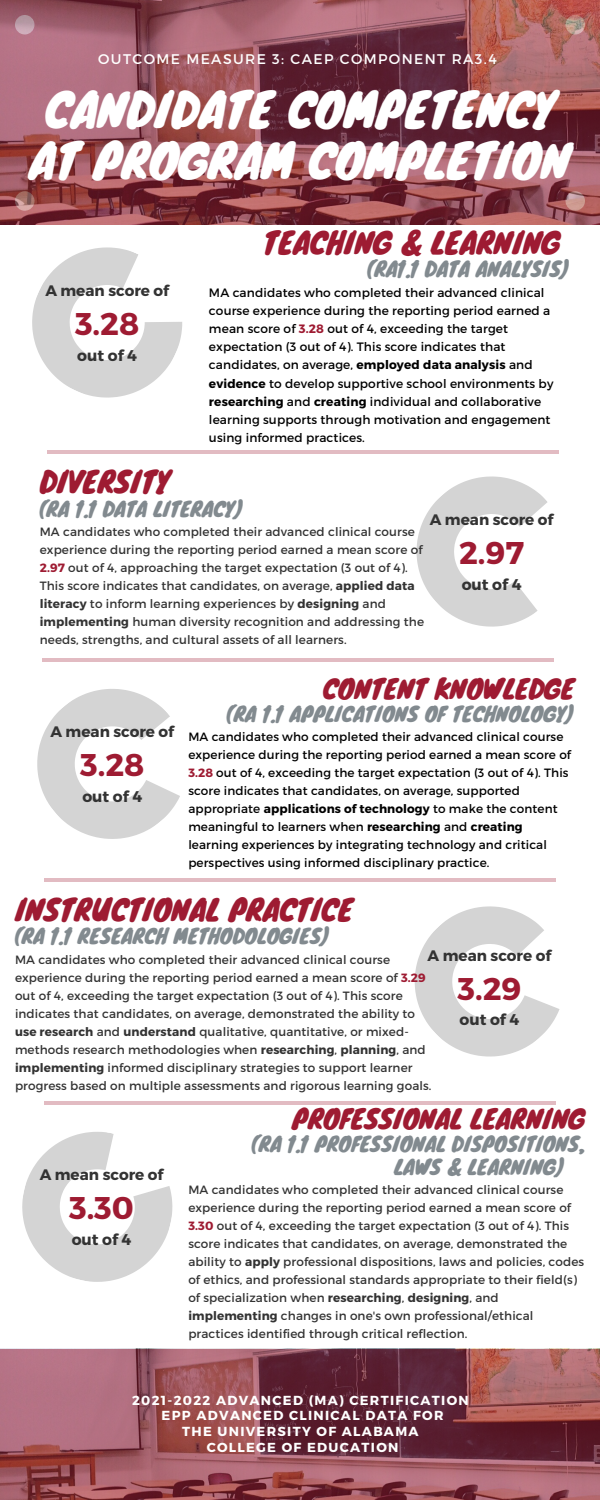
<style>
.page{position:relative;width:600px;height:1500px;background:#fff}
.page>*{position:absolute;margin:0;border:0;box-sizing:border-box;transform-origin:0 0}
.t1{font:46.5px/51px "Knewave";color:#fff;text-align:center}
.t2{font:700 31.4px "Montserrat";color:#9e1b32}
.t3{font:29.3px "Knewave";color:#9e1b32}
.t4{font:29px "Knewave";color:#9e1b32}
.t5{font:26px "Knewave";color:#9e1b32}
.t6{font:20.2px "Knewave";color:#828a8f}
.t7{font:20px/22.5px "Knewave";color:#828a8f}
.t8{font:700 15.5px "Montserrat";color:#333}
.t9{font:700 15.2px "Montserrat";color:#333}
.t10{font:14px "Montserrat";letter-spacing:.1em;color:#fff}
.t11{font:700 13.1px/15.8px "Montserrat";letter-spacing:.1em;color:#fff;text-align:center}
.t12{font:12.1px/18.2px "Montserrat";letter-spacing:.01em;color:#000}
.t13{font:12px/18px "Montserrat";letter-spacing:.01em;color:#333}
.t14{font:12px/18px "Montserrat";letter-spacing:.01em;color:#000}
.s1{font-weight:700;color:#9e1b32}
.s2{font-weight:700}
</style>
<div class="page">
<hr style="left:47px;top:450px;width:511px;height:4px;background:#e2bbc2">
<hr style="left:42px;top:658px;width:511px;height:4px;background:#e2bbc2">
<hr style="left:44px;top:878px;width:512px;height:4px;background:#e2bbc2">
<hr style="left:44px;top:1101px;width:512px;height:4px;background:#e2bbc2">
<svg style="left:415px;top:906px;width:145px;height:151px"></svg>
<svg style="left:37px;top:689px;width:143px;height:150px"></svg>
<img style="left:0;top:0;width:600px;height:225px">
<svg style="left:32px;top:247px;width:150px;height:151px"></svg>
<svg style="left:22px;top:1132px;width:150px;height:150px"></svg>
<svg style="left:417px;top:476px;width:130px;height:151px"></svg>
<img style="left:0;top:1348px;width:599px;height:152px">
<p class="t10" style="left:98px;top:50px;width:400px">OUTCOME MEASURE 3: CAEP COMPONENT RA3.4</p>
<h1 class="t1" style="left:30px;top:82px;width:542px">CANDIDATE COMPETENCY<br>AT PROGRAM COMPLETION</h1>
<p class="t9" style="left:45px;top:281px;width:125px">A mean score of</p>
<h2 class="t2" style="left:75px;top:303px;width:66px">3.28</h2>
<p class="t8" style="left:77px;top:345px;width:61px">out of 4</p>
<h3 class="t3" style="left:263px;top:218px;width:299px">TEACHING &amp; LEARNING</h3>
<h3 class="t6" style="left:368px;top:253px;width:203px">(RA1.1 DATA ANALYSIS)</h3>
<p class="t12" style="left:209px;top:283px;width:346px">MA candidates who completed their advanced clinical course experience during the reporting period earned a mean score of <span class="s1">3.28</span> out of 4, exceeding the target expectation (3 out of 4). This score indicates that candidates, on average, <span class="s2">employed data analysis</span> and <span class="s2">evidence</span> to develop supportive school environments by <span class="s2">researching</span> and <span class="s2">creating</span> individual and collaborative learning supports through motivation and engagement using informed practices.</p>
<h3 class="t4" style="left:40px;top:459px;width:132px">DIVERSITY</h3>
<h3 class="t7" style="left:40px;top:497px;width:205px">(RA 1.1 DATA LITERACY)</h3>
<p class="t13" style="left:40px;top:522px;width:386px">MA candidates who completed their advanced clinical course experience during the reporting period earned a mean score of <span class="s1">2.97</span> out of 4, approaching the target expectation (3 out of 4).<br>This score indicates that candidates, on average, <span class="s2">applied data literacy</span> to inform learning experiences by <span class="s2">designing</span> and <span class="s2">implementing</span> human diversity recognition and addressing the needs, strengths, and cultural assets of all learners.</p>
<p class="t9" style="left:430px;top:510px;width:125px">A mean score of</p>
<h2 class="t2" style="left:459px;top:532px;width:67px">2.97</h2>
<p class="t8" style="left:462px;top:574px;width:61px">out of 4</p>
<p class="t9" style="left:50px;top:722px;width:125px">A mean score of</p>
<h2 class="t2" style="left:80px;top:745px;width:66px">3.28</h2>
<p class="t8" style="left:82px;top:786px;width:61px">out of 4</p>
<h3 class="t5" style="left:323px;top:668px;width:253px">CONTENT KNOWLEDGE</h3>
<h3 class="t7" style="left:227px;top:702px;width:349px">(RA 1.1 APPLICATIONS OF TECHNOLOGY)</h3>
<p class="t14" style="left:188px;top:727px;width:384px">MA candidates who completed their advanced clinical course experience during the reporting period earned a mean score of <span class="s1">3.28</span> out of 4, exceeding the target expectation (3 out of 4). This score indicates that candidates, on average, supported appropriate <span class="s2">applications of technology</span> to make the content meaningful to learners when <span class="s2">researching</span> and <span class="s2">creating </span>learning experiences by integrating technology and critical perspectives using informed disciplinary practice.</p>
<h3 class="t4" style="left:15px;top:886px;width:340px">INSTRUCTIONAL PRACTICE</h3>
<h3 class="t7" style="left:15px;top:924px;width:316px">(RA 1.1 RESEARCH METHODOLOGIES)</h3>
<p class="t13" style="left:15px;top:950px;width:418px">MA candidates who completed their advanced clinical course experience during the reporting period earned a mean score of <span class="s1">3.29 </span>out of 4, exceeding the target expectation (3 out of 4). This score indicates that candidates, on average, demonstrated the ability to <span class="s2">use research</span> and <span class="s2">understand</span> qualitative, quantitative, or mixed&shy;methods research methodologies when <span class="s2">researching</span>, <span class="s2">planning</span>, and <span class="s2">implementing</span> informed disciplinary strategies to support learner progress based on multiple assessments and rigorous learning goals.</p>
<p class="t9" style="left:428px;top:945px;width:125px">A mean score of</p>
<h2 class="t2" style="left:458px;top:968px;width:65px">3.29</h2>
<p class="t8" style="left:460px;top:1010px;width:61px">out of 4</p>
<p class="t9" style="left:40px;top:1165px;width:125px">A mean score of</p>
<h2 class="t2" style="left:69px;top:1188px;width:66px">3.30</h2>
<p class="t8" style="left:72px;top:1229px;width:61px">out of 4</p>
<h3 class="t5" style="left:292px;top:1098px;width:294px">PROFESSIONAL LEARNING</h3>
<h3 class="t7" style="left:394px;top:1132px;width:192px;text-indent:-142px">(RA 1.1 PROFESSIONAL DISPOSITIONS,<br>LAWS &amp; LEARNING)</h3>
<p class="t13" style="left:188px;top:1180px;width:397px">MA candidates who completed their advanced clinical course experience during the reporting period earned a mean score of <span class="s1">3.30</span> out of 4, exceeding the target expectation (3 out of 4). This score indicates that candidates, on average, demonstrated the ability to <span class="s2">apply</span> professional dispositions, laws and policies, codes of ethics, and professional standards appropriate to their field(s) of specialization when <span class="s2">researching</span>, <span class="s2">designing</span>, and <span class="s2">implementing</span> changes in one's own professional/ethical practices identified through critical reflection.</p>
<p class="t11" style="left:132px;top:1391px;width:338px">2021-2022 ADVANCED (MA) CERTIFICATION<br>EPP ADVANCED CLINICAL DATA FOR<br>THE UNIVERSITY OF ALABAMA<br>COLLEGE OF EDUCATION</p>
</div>
